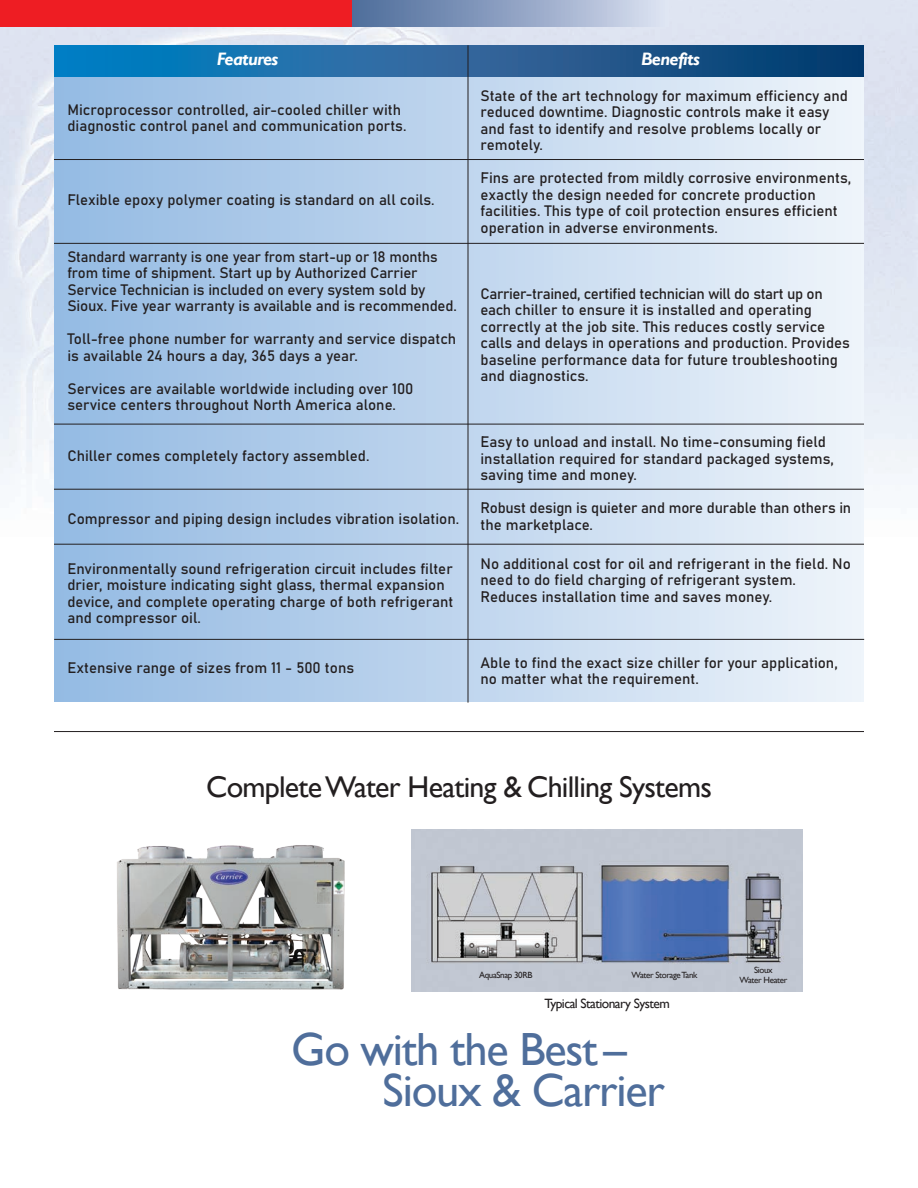
<style>
.page{position:relative;width:918px;height:1188px;background:#fff}
.page>*{position:absolute;margin:0;border:0;box-sizing:border-box;transform-origin:0 0}
.MainHeads{font:46.5px "Gill Sans";letter-spacing:-.025em;color:#4f6e9b}
.MainHeads-2{font:30px "Gill Sans";letter-spacing:-.025em;color:#231f20}
.SubHeads{font:italic 700 18px "Gill Sans";letter-spacing:-.04em;color:#fff}
._10_11{font:15px/16.5px "Bahnschrift";color:#231f20}
.SubHeads-2{font:13.5px "Gill Sans";letter-spacing:-.04em;color:#231f20}
.SubHeads-3{font:9px "Gill Sans";letter-spacing:-.04em;color:#231f20}
</style>
<div class="page">
<img style="left:0;top:0;width:896px;height:485px">
<div style="left:352px;top:0;width:316px;height:27px;background:linear-gradient(to right,#4a6a99,#d9dff0)"></div>
<div style="left:0;top:0;width:352px;height:27px;background:#ee1d23"></div>
<hr style="left:54px;top:731px;width:810px;height:1px;background:#231f20">
<div style="left:54px;top:60px;width:810px;height:642px;background:linear-gradient(to right,#93b9e2,#edf3fa)"></div>
<svg style="left:54px;top:45px;width:810px;height:32px;background:#19619a"></svg>
<hr style="left:54px;top:159px;width:810px;height:1px;background:#231f20">
<hr style="left:54px;top:243px;width:810px;height:1px;background:#231f20">
<hr style="left:54px;top:424px;width:810px;height:1px;background:#231f20">
<hr style="left:54px;top:489px;width:810px;height:1px;background:#231f20">
<hr style="left:54px;top:544px;width:810px;height:1px;background:#231f20">
<hr style="left:468px;top:45px;width:1px;height:658px;background:#231f20">
<img style="left:411px;top:830px;width:392px;height:162px">
<img style="left:117px;top:845px;width:228px;height:145px">
<hr style="left:54px;top:639px;width:810px;height:1px;background:#231f20">
<p class="SubHeads" style="left:217px;top:49px;width:63px">Features</p>
<p class="SubHeads" style="left:641px;top:49px;width:60px">Benefits</p>
<p class="_10_11" style="left:481px;top:87px;width:369px">State of the art technology for maximum efficiency and reduced downtime. Diagnostic controls make it easy and fast to identify and resolve problems locally or remotely.</p>
<p class="_10_11" style="left:481px;top:170px;width:372px">Fins are protected from mildly corrosive environments, exactly the design needed for concrete production facilities. This type of coil protection ensures efficient operation in adverse environments.</p>
<p class="_10_11" style="left:68px;top:101px;width:340px">Microprocessor controlled, air-cooled chiller with diagnostic control panel and communication ports.</p>
<p class="_10_11" style="left:68px;top:191px;width:369px">Flexible epoxy polymer coating is standard on all coils.</p>
<p class="_10_11" style="left:68px;top:248px;width:372px">Standard warranty is one year from start-up or 18 months from time of shipment. Start up by Authorized Carrier</p>
<p class="_10_11" style="left:68px;top:281px;width:391px">Service Technician is included on every system sold by<br>Sioux. Five year warranty is available and is recommended.</p>
<p class="_10_11" style="left:68px;top:330px;width:390px">Toll-free phone number for warranty and service dispatch is available 24 hours a day, 365 days a year.</p>
<p class="_10_11" style="left:68px;top:380px;width:347px">Services are available worldwide including over 100 service centers throughout North America alone.</p>
<p class="_10_11" style="left:68px;top:447px;width:303px">Chiller comes completely factory assembled.</p>
<p class="_10_11" style="left:68px;top:510px;width:393px">Compressor and piping design includes vibration isolation.</p>
<p class="_10_11" style="left:68px;top:560px;width:387px">Environmentally sound refrigeration circuit includes filter</p>
<p class="_10_11" style="left:68px;top:576px;width:387px">drier, moisture indicating sight glass, thermal expansion device, and complete operating charge of both refrigerant and compressor oil.</p>
<p class="_10_11" style="left:68px;top:659px;width:288px">Extensive range of sizes from 11 - 500 tons</p>
<p class="_10_11" style="left:481px;top:285px;width:371px">Carrier-trained, certified technician will do start up on each chiller to ensure it is installed and operating correctly at the job site. This reduces costly service calls and delays in operations and production. Provides baseline performance data for future troubleshooting and diagnostics.</p>
<p class="_10_11" style="left:481px;top:434px;width:355px">Easy to unload and install. No time-consuming field installation required for standard packaged systems,</p>
<p class="_10_11" style="left:481px;top:467px;width:158px">saving time and money.</p>
<p class="_10_11" style="left:481px;top:500px;width:372px">Robust design is quieter and more durable than others in the marketplace.</p>
<p class="_10_11" style="left:481px;top:555px;width:372px">No additional cost for oil and refrigerant in the field. No need to do field charging of refrigerant system.<br>Reduces installation time and saves money.</p>
<p class="_10_11" style="left:481px;top:654px;width:359px">Able to find the exact size chiller for your application, no matter what the requirement.</p>
<p class="MainHeads-2" style="left:206px;top:770px;width:507px">Complete Water Heating &amp; Chilling Systems</p>
<p class="SubHeads-3" style="left:479px;top:970px;width:55px">AquaSnap 30RB</p>
<p class="SubHeads-3" style="left:632px;top:970px;width:67px">Water Storage Tank</p>
<p class="SubHeads-2" style="left:544px;top:996px;width:127px">Typical Stationary System</p>
<p class="MainHeads" style="left:291px;top:1023px;width:337px">Go with the Best –</p>
<p class="MainHeads" style="left:383px;top:1063px;width:284px">Sioux &amp; Carrier</p>
<p class="SubHeads-3" style="left:754px;top:964px;width:20px">Sioux</p>
<p class="SubHeads-3" style="left:740px;top:975px;width:49px">Water Heater</p>
</div>
